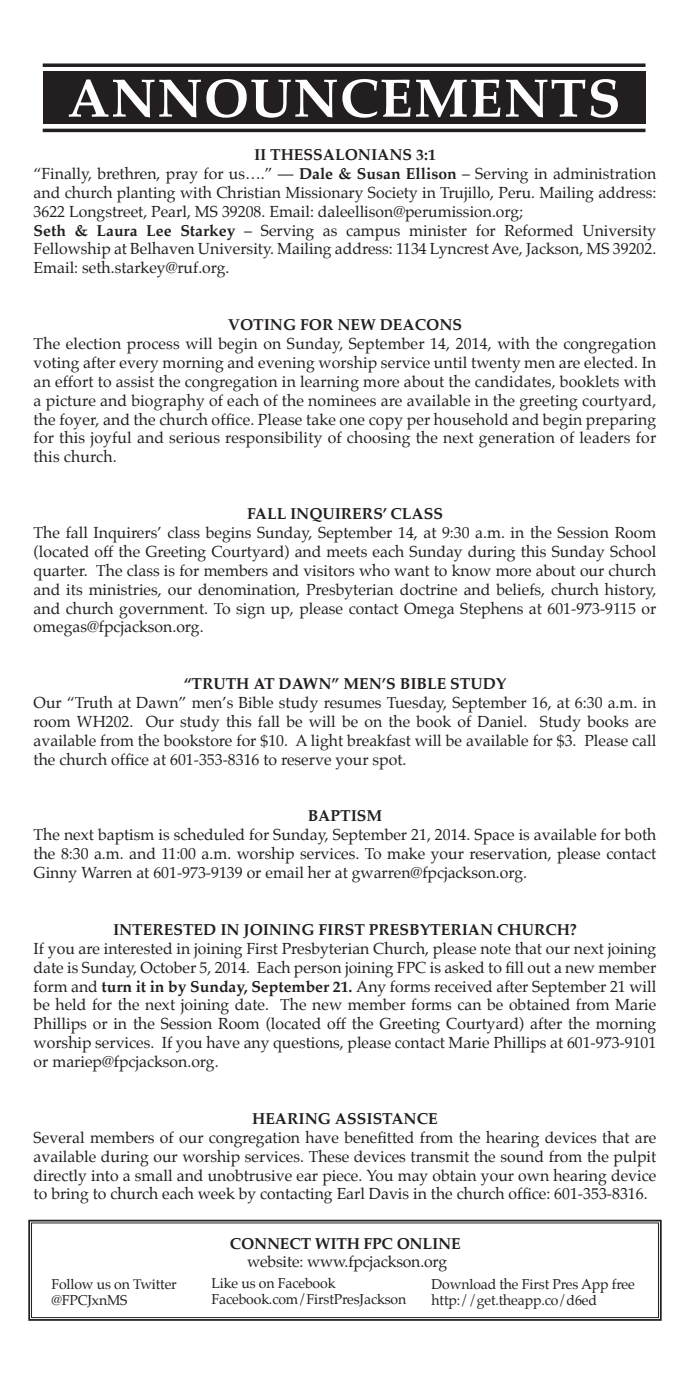
<style>
.page{position:relative;width:690px;height:1386px;background:#fff}
.page>*{position:absolute;margin:0;border:0;box-sizing:border-box;transform-origin:0 0}
.t1{font:700 54.25px "Palatino";letter-spacing:.02em;color:#fff}
.t2{font:15.75px/18.9px "Palatino";color:#231f20;text-align:justify}
.t3{font:700 15.75px "Palatino";color:#231f20}
.t4{font:14px/15.8px "Palatino";letter-spacing:-.01em;color:#231f20}
.s1{font-weight:700}
</style>
<div class="page">
<div style="left:43px;top:71px;width:602px;height:53px;background:#231f20"></div>
<svg style="left:43px;top:63px;width:602px;height:4px;background:#3e3a3b"></svg>
<hr style="left:43px;top:129px;width:602px;height:3px;background:#231f20">
<svg style="left:28px;top:1219px;width:634px;height:102px"></svg>
<div style="left:31px;top:1223px;width:627px;height:95px;border:1px solid #231f20"></div>
<h1 class="t1" style="left:67px;top:52px;width:554px">ANNOUNCEMENTS</h1>
<p class="t2" style="left:34px;top:145px;width:623px;text-align:left;text-indent:220px"><span class="s1">II THESSALONIANS 3:1<br></span>“Finally, brethren, pray for us….” — <span class="s1">Dale &amp; Susan Ellison</span> – Serving in administration and church planting with Christian Missionary Society in Trujillo, Peru. Mailing address:<br>3622 Longstreet, Pearl, MS 39208. Email: daleellison@perumission.org;<br><span class="s1">Seth &amp; Laura Lee Starkey</span> – Serving as campus minister for Reformed University Fellowship at Belhaven University. Mailing address: 1134 Lyncrest Ave, Jackson, MS 39202.<br>Email: seth.starkey@ruf.org.</p>
<p class="t3" style="left:228px;top:311px;width:236px">VOTING FOR NEW DEACONS</p>
<p class="t2" style="left:34px;top:334px;width:623px">The election process will begin on Sunday, September 14, 2014, with the congregation voting after every morning and evening worship service until twenty men are elected. In an effort to assist the congregation in learning more about the candidates, booklets with a picture and biography of each of the nominees are available in the greeting courtyard, the foyer, and the church office. Please take one copy per household and begin preparing for this joyful and serious responsibility of choosing the next generation of leaders for this church.</p>
<p class="t3" style="left:247px;top:500px;width:197px">FALL INQUIRERS’ CLASS</p>
<p class="t2" style="left:34px;top:523px;width:623px">The fall Inquirers’ class begins Sunday, September 14, at 9:30 a.m. in the Session Room (located off the Greeting Courtyard) and meets each Sunday during this Sunday School quarter. The class is for members and visitors who want to know more about our church and its ministries, our denomination, Presbyterian doctrine and beliefs, church history, and church government. To sign up, please contact Omega Stephens at 601-973-9115 or omegas@fpcjackson.org.</p>
<p class="t3" style="left:183px;top:670px;width:324px">“TRUTH AT DAWN” MEN’S BIBLE STUDY</p>
<p class="t2" style="left:34px;top:693px;width:623px">Our “Truth at Dawn” men’s Bible study resumes Tuesday, September 16, at 6:30 a.m. in room WH202. Our study this fall be will be on the book of Daniel. Study books are available from the bookstore for $10. A light breakfast will be available for $3. Please call the church office at 601-353-8316 to reserve your spot.</p>
<p class="t3" style="left:307px;top:803px;width:76px">BAPTISM</p>
<p class="t2" style="left:34px;top:825px;width:623px">The next baptism is scheduled for Sunday, September 21, 2014. Space is available for both the 8:30 a.m. and 11:00 a.m. worship services. To make your reservation, please contact Ginny Warren at 601-973-9139 or email her at gwarren@fpcjackson.org.</p>
<p class="t3" style="left:113px;top:916px;width:465px">INTERESTED IN JOINING FIRST PRESBYTERIAN CHURCH?</p>
<p class="t2" style="left:34px;top:939px;width:623px">If you are interested in joining First Presbyterian Church, please note that our next joining date is Sunday, October 5, 2014. Each person joining FPC is asked to fill out a new member form and <span class="s1">turn it in by Sunday, September 21.</span> Any forms received after September 21 will be held for the next joining date. The new member forms can be obtained from Marie Phillips or in the Session Room (located off the Greeting Courtyard) after the morning worship services. If you have any questions, please contact Marie Phillips at 601-973-9101 or mariep@fpcjackson.org.</p>
<p class="t3" style="left:252px;top:1105px;width:187px">HEARING ASSISTANCE</p>
<p class="t2" style="left:34px;top:1128px;width:623px">Several members of our congregation have benefitted from the hearing devices that are available during our worship services. These devices transmit the sound from the pulpit directly into a small and unobtrusive ear piece. You may obtain your own hearing device to bring to church each week by contacting Earl Davis in the church office: 601-353-8316.</p>
<p class="t3" style="left:230px;top:1230px;width:232px">CONNECT WITH FPC ONLINE</p>
<p class="t2" style="left:247px;top:1252px;width:201px">website: www.fpcjackson.org</p>
<p class="t4" style="left:51px;top:1277px;width:127px">Follow us on Twitter @FPCJxnMS</p>
<p class="t4" style="left:211px;top:1275px;width:196px">Like us on Facebook<br>Facebook.com/FirstPresJackson</p>
<p class="t4" style="left:431px;top:1277px;width:204px">Download the First Pres App free http://get.theapp.co/d6ed</p>
</div>
